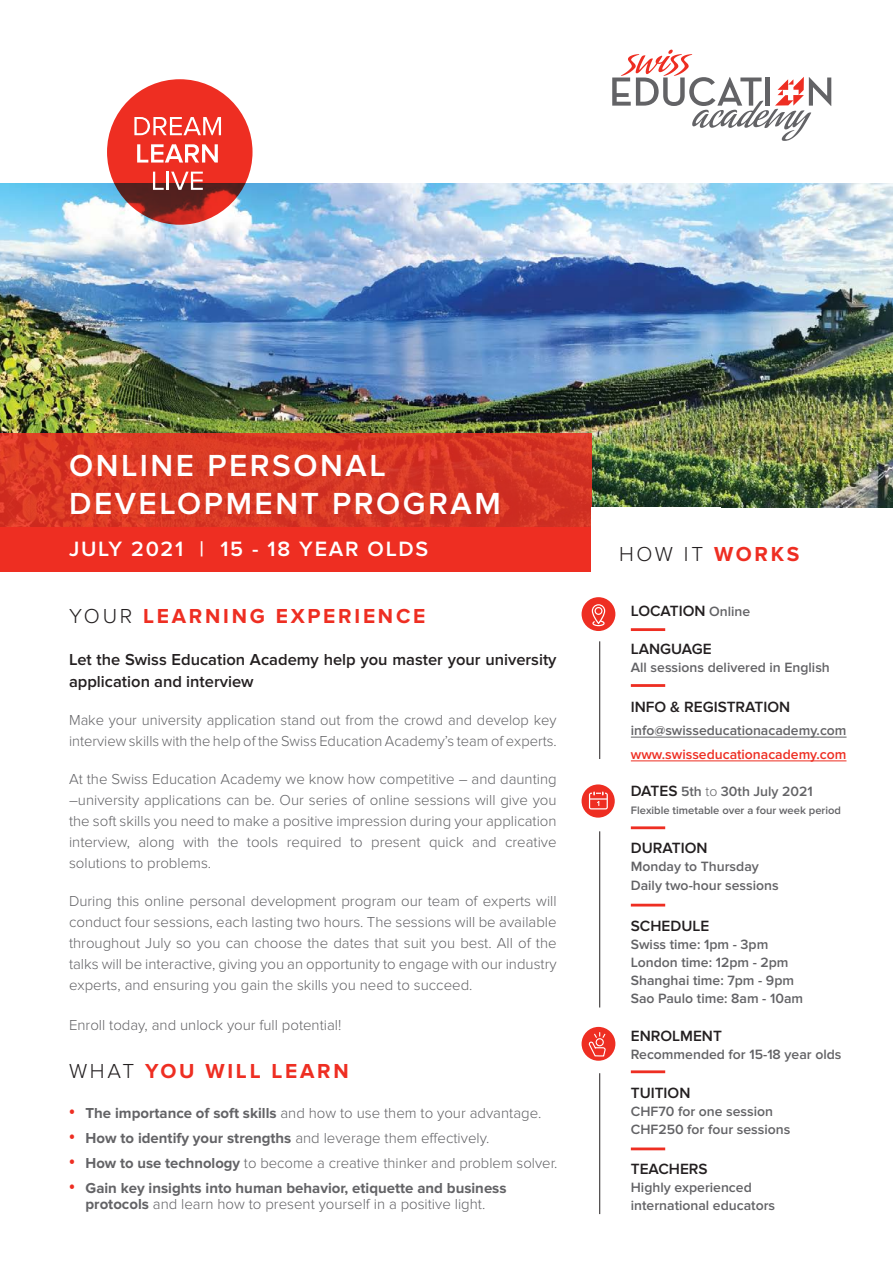
<style>
.page{position:relative;width:893px;height:1263px;background:#fff}
.page>*{position:absolute;margin:0;border:0;box-sizing:border-box;transform-origin:0 0}
.t1{font:600 31.65px/38px "Proxima Nova";letter-spacing:.08em;color:#fff}
.t2{font:600 21.45px "Proxima Nova";letter-spacing:.08em;color:#fff}
.t3{font:700 21px "Proxima Nova";letter-spacing:.13em;color:#ee2e22}
.t4{font:300 21px "Proxima Nova";color:#231f20}
.t5{font:600 16.5px/22.5px "Proxima Nova";color:#231f20}
.t6{font:600 15.45px "Proxima Nova";color:#231f20}
.t7{font:300 15px/21px "Proxima Nova";color:#636366;text-align:justify}
.t8{font:700 15px/16.5px "Proxima Nova";color:#636366;text-align:center}
.t9{font:600 14.1px "Proxima Nova";color:#636366}
.t10{font:600 14.1px "Proxima Nova";color:#ee2e22}
.t11{font:600 13.95px/18.1px "Proxima Nova";color:#636366}
.t12{font:600 11.25px "Proxima Nova";color:#636366}
.s1{font-weight:300;color:#231f20}
.s2{font-weight:900;font-size:17.7px;color:#ee2e22}
.s3{font-weight:700}
.s4{font-weight:300}
.s5{font-weight:700;color:#ee2e22}
.s6{font-size:13.95px;color:#636366}
.s7{font-size:15.45px;color:#231f20}
</style>
<div class="page">
<img style="left:0;top:184px;width:893px;height:323px">
<svg style="left:0;top:434px;width:592px;height:137px;background:#df3424"></svg>
<svg style="left:107px;top:79px;width:146px;height:146px;background:#d02d23"></svg>
<svg style="left:134px;top:117px;width:87px;height:18px"></svg>
<svg style="left:137px;top:144px;width:81px;height:19px"></svg>
<svg style="left:153px;top:172px;width:50px;height:18px"></svg>
<svg style="left:612px;top:50px;width:219px;height:91px"></svg>
<div style="left:582px;top:1027px;width:33px;height:34px;background:#ee2e22;border-radius:50%"></div>
<svg style="left:588px;top:1032px;width:18px;height:29px"></svg>
<div style="left:582px;top:784px;width:33px;height:34px;background:#ee2e22;border-radius:50%"></div>
<svg style="left:589px;top:791px;width:19px;height:18px"></svg>
<hr style="left:631px;top:737px;width:215px;height:1px;background:#636366">
<hr style="left:631px;top:761px;width:215px;height:1px;background:#ee2e22">
<hr style="left:631px;top:628px;width:34px;height:3px;background:#ee2e22">
<hr style="left:631px;top:684px;width:34px;height:3px;background:#ee2e22">
<hr style="left:631px;top:826px;width:34px;height:3px;background:#ee2e22">
<hr style="left:631px;top:904px;width:34px;height:2px;background:#ee2e22">
<hr style="left:631px;top:1147px;width:34px;height:3px;background:#ee2e22">
<hr style="left:631px;top:1070px;width:34px;height:3px;background:#ee2e22">
<hr style="left:599px;top:641px;width:1px;height:118px;background:#231f20">
<hr style="left:599px;top:831px;width:1px;height:176px;background:#231f20">
<hr style="left:599px;top:1073px;width:1px;height:141px;background:#231f20">
<div style="left:582px;top:597px;width:33px;height:34px;background:#ee2e22;border-radius:50%"></div>
<svg style="left:592px;top:604px;width:13px;height:22px"></svg>
<p class="t1" style="left:69px;top:447px;width:433px">ONLINE PERSONAL<br>DEVELOPMENT PROGRAM</p>
<p class="t2" style="left:69px;top:537px;width:361px">JULY 2021 | 15 - 18 YEAR OLDS</p>
<p class="t3" style="left:69px;top:603px;width:358px"><span class="s1">YOUR</span> LEARNING EXPERIENCE</p>
<p class="t5" style="left:69px;top:648px;width:489px">Let the Swiss Education Academy help you master your university application and interview</p>
<p class="t7" style="left:69px;top:710px;width:489px">Make your university application stand out from the crowd and develop key interview skills with the help of the Swiss Education Academy’s team of experts.</p>
<p class="t7" style="left:69px;top:769px;width:489px">At the Swiss Education Academy we know how competitive – and daunting –university applications can be. Our series of online sessions will give you the soft skills you need to make a positive impression during your application interview, along with the tools required to present quick and creative solutions to problems.</p>
<p class="t7" style="left:69px;top:891px;width:489px">During this online personal development program our team of experts will conduct four sessions, each lasting two hours. The sessions will be available throughout July so you can choose the dates that suit you best. All of the talks will be interactive, giving you an opportunity to engage with our industry experts, and ensuring you gain the skills you need to succeed.</p>
<p class="t7" style="left:69px;top:1014px;width:274px">Enroll today, and unlock your full potential!</p>
<p class="t3" style="left:69px;top:1059px;width:281px"><span class="s1">WHAT</span> YOU WILL LEARN</p>
<p class="t7" style="left:69px;top:1103px;width:474px"><span class="s2">•</span> <span class="s3">The importance of soft skills</span> and how to use them to your advantage.</p>
<p class="t7" style="left:69px;top:1128px;width:422px"><span class="s2">•</span> <span class="s3">How to identify your strengths</span> and leverage them effectively.</p>
<p class="t7" style="left:69px;top:1153px;width:490px"><span class="s2">•</span> <span class="s3">How to use technology</span> to become a creative thinker and problem solver.</p>
<p class="t8" style="left:69px;top:1180px;width:439px"><span class="s2">•</span> Gain key insights into human behavior, etiquette and business protocols <span class="s4">and learn how to present yourself in a positive light.</span></p>
<p class="t4" style="left:619px;top:542px;width:182px">HOW IT <span class="s5">WORKS</span></p>
<p class="t6" style="left:631px;top:602px;width:121px">LOCATION <span class="s6">Online</span></p>
<p class="t6" style="left:631px;top:639px;width:82px">LANGUAGE</p>
<p class="t11" style="left:631px;top:658px;width:201px">All sessions delivered in English</p>
<p class="t6" style="left:631px;top:697px;width:161px">INFO &amp; REGISTRATION</p>
<p class="t9" style="left:631px;top:722px;width:217px">info@swisseducationacademy.com</p>
<p class="t10" style="left:631px;top:746px;width:217px">www.swisseducationacademy.com</p>
<p class="t11" style="left:631px;top:782px;width:183px"><span class="s7">DATES</span> 5th <span class="s4">to</span> 30th July 2021</p>
<p class="t12" style="left:631px;top:804px;width:212px">Flexible timetable over a four week period</p>
<p class="t6" style="left:631px;top:839px;width:78px">DURATION</p>
<p class="t11" style="left:631px;top:858px;width:149px">Monday to Thursday<br>Daily two-hour sessions</p>
<p class="t6" style="left:631px;top:916px;width:80px">SCHEDULE</p>
<p class="t11" style="left:631px;top:935px;width:139px">Swiss time: 1pm - 3pm</p>
<p class="t11" style="left:631px;top:953px;width:159px">London time: 12pm - 2pm</p>
<p class="t11" style="left:631px;top:971px;width:165px">Shanghai time: 7pm - 9pm</p>
<p class="t11" style="left:631px;top:990px;width:174px">Sao Paulo time: 8am - 10am</p>
<p class="t6" style="left:631px;top:1027px;width:93px">ENROLMENT</p>
<p class="t11" style="left:631px;top:1045px;width:212px">Recommended for 15-18 year olds</p>
<p class="t6" style="left:631px;top:1084px;width:61px">TUITION</p>
<p class="t11" style="left:631px;top:1102px;width:144px">CHF70 for one session</p>
<p class="t11" style="left:631px;top:1121px;width:161px">CHF250 for four sessions</p>
<p class="t6" style="left:631px;top:1160px;width:78px">TEACHERS</p>
<p class="t11" style="left:631px;top:1178px;width:146px">Highly experienced international educators</p>
</div>
